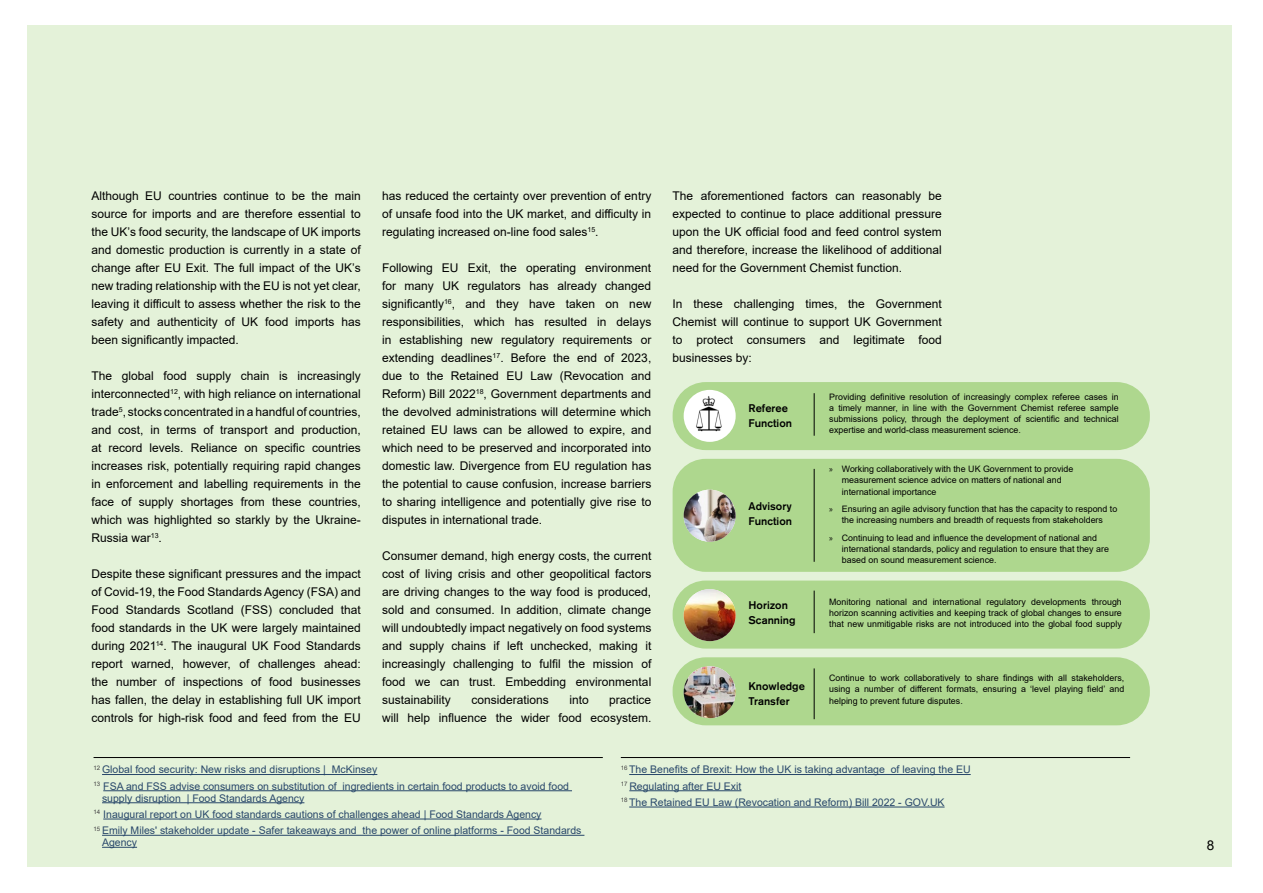
<style>
.page{position:relative;width:1263px;height:893px;background:#fff}
.page>*{position:absolute;margin:0;border:0;box-sizing:border-box;transform-origin:0 0}
.t1{font:13.5px "Arial";color:#000}
.t2{font:12px/18px "Arial";color:#000;text-align:justify}
.t3{font:500 11.1px/15px "Akzidenz Grotesk BQ";color:#000}
.t4{font:10.5px/16.2px "Arial";color:#28476a}
.t5{font:8.85px/11.1px "Arial";color:#000;text-align:justify}
.s1{font-family:"Myriad Pro"}
</style>
<div class="page">
<div style="left:27px;top:26px;width:1205px;height:841px;background:#e4f2d9"></div>
<div style="left:673px;top:459px;width:477px;height:113px;background:#aed78e;border-radius:33px"></div>
<img style="left:684px;top:490px;width:52px;height:52px;border-radius:26px">
<hr style="left:814px;top:469px;width:1px;height:93px;background:#000">
<div style="left:673px;top:581px;width:477px;height:68px;background:#aed78e;border-radius:33px"></div>
<img style="left:684px;top:589px;width:52px;height:52px;border-radius:26px">
<hr style="left:814px;top:591px;width:1px;height:42px;background:#000">
<div style="left:673px;top:657px;width:477px;height:68px;background:#aed78e;border-radius:33px"></div>
<img style="left:684px;top:666px;width:52px;height:52px;border-radius:26px">
<hr style="left:814px;top:668px;width:1px;height:51px;background:#000">
<div style="left:673px;top:382px;width:477px;height:68px;background:#aed78e;border-radius:33px"></div>
<div style="left:684px;top:390px;width:52px;height:52px;background:#fff;border-radius:50%"></div>
<img style="left:692px;top:396px;width:30px;height:36px">
<hr style="left:814px;top:393px;width:1px;height:43px;background:#000">
<hr style="left:94px;top:757px;width:509px;height:1px;background:#000">
<hr style="left:102px;top:774px;width:275px;height:1px;background:#28476a">
<hr style="left:103px;top:790px;width:469px;height:1px;background:#28476a">
<hr style="left:102px;top:802px;width:202px;height:1px;background:#28476a">
<hr style="left:103px;top:819px;width:438px;height:1px;background:#28476a">
<hr style="left:102px;top:835px;width:482px;height:1px;background:#28476a">
<hr style="left:102px;top:847px;width:35px;height:1px;background:#28476a">
<hr style="left:621px;top:757px;width:509px;height:1px;background:#000">
<hr style="left:629px;top:774px;width:342px;height:1px;background:#28476a">
<hr style="left:629px;top:790px;width:112px;height:1px;background:#28476a">
<hr style="left:629px;top:807px;width:315px;height:1px;background:#28476a">
<p class="t2" style="left:91px;top:187px;width:271px">Although EU countries continue to be the main source for imports and are therefore essential to the UK’s food security, the landscape of UK imports and domestic production is currently in a state of change after EU Exit. The full impact of the UK’s new trading relationship with the EU is not yet clear, leaving it difficult to assess whether the risk to the safety and authenticity of UK food imports has been significantly impacted.</p>
<p class="t2" style="left:91px;top:367px;width:271px">The global food supply chain is increasingly interconnected<sup>12</sup>, with high reliance on international trade<sup>5</sup>, stocks concentrated in a handful of countries, and cost, in terms of transport and production, at record levels. Reliance on specific countries increases risk, potentially requiring rapid changes in enforcement and labelling requirements in the face of supply shortages from these countries, which was highlighted so starkly by the Ukraine-Russia war<sup>13</sup>.</p>
<p class="t2" style="left:91px;top:565px;width:271px">Despite these significant pressures and the impact of Covid-19, the Food Standards Agency (FSA) and Food Standards Scotland (FSS) concluded that food standards in the UK were largely maintained during 2021<sup>14</sup>. The inaugural UK Food Standards report warned, however, of challenges ahead: the number of inspections of food businesses has fallen, the delay in establishing full UK import controls for high-risk food and feed from the EU</p>
<p class="t2" style="left:382px;top:187px;width:271px">has reduced the certainty over prevention of entry of unsafe food into the UK market, and difficulty in regulating increased on-line food sales<sup>15</sup>.</p>
<p class="t2" style="left:382px;top:259px;width:271px">Following EU Exit, the operating environment for many UK regulators has already changed significantly<sup>16</sup>, and they have taken on new responsibilities, which has resulted in delays in establishing new regulatory requirements or extending deadlines<sup>17</sup>. Before the end of 2023, due to the Retained EU Law (Revocation and Reform) Bill 2022<sup>18</sup>, Government departments and the devolved administrations will determine which retained EU laws can be allowed to expire, and which need to be preserved and incorporated into domestic law. Divergence from EU regulation has the potential to cause confusion, increase barriers to sharing intelligence and potentially give rise to disputes in international trade.</p>
<p class="t2" style="left:382px;top:547px;width:271px">Consumer demand, high energy costs, the current cost of living crisis and other geopolitical factors are driving changes to the way food is produced, sold and consumed. In addition, climate change will undoubtedly impact negatively on food systems and supply chains if left unchecked, making it increasingly challenging to fulfil the mission of food we can trust. Embedding environmental sustainability</p>
<p class="t2" style="left:382px;top:691px;width:271px;text-align:right">practice<br>will help influence the wider food ecosystem.</p>
<p class="t2" style="left:471px;top:691px;width:79px">considerations</p>
<p class="t2" style="left:569px;top:691px;width:21px">into</p>
<p class="t2" style="left:673px;top:187px;width:271px">The aforementioned factors can reasonably be expected to continue to place additional pressure upon the UK official food and feed control system and therefore, increase the likelihood of additional need for the Government Chemist function.</p>
<p class="t2" style="left:673px;top:295px;width:271px">In these challenging times, the Government Chemist will continue to support UK Government to protect consumers and legitimate food businesses by:</p>
<p class="t3" style="left:748px;top:400px;width:45px">Referee<br>Function</p>
<p class="t5" style="left:829px;top:391px;width:291px">Providing definitive resolution of increasingly complex referee cases in a timely manner, in line with the Government Chemist referee sample submissions policy, through the deployment of scientific and technical expertise and world-class measurement science.</p>
<p class="t3" style="left:748px;top:498px;width:45px">Advisory<br>Function</p>
<p class="t5" style="left:842px;top:464px;width:233px;text-align:left;text-indent:-13px"><span class="s1">»</span> Working collaboratively with the UK Government to provide measurement science advice on matters of national and international importance</p>
<p class="t5" style="left:829px;top:503px;width:290px;text-align:center"><span class="s1">»</span> Ensuring an agile advisory function that has the capacity to respond to the increasing numbers and breadth of requests from stakeholders</p>
<p class="t5" style="left:842px;top:532px;width:269px;text-align:left;text-indent:-13px"><span class="s1">»</span> Continuing to lead and influence the development of national and international standards, policy and regulation to ensure that they are based on sound measurement science.</p>
<p class="t3" style="left:748px;top:598px;width:48px">Horizon<br>Scanning</p>
<p class="t5" style="left:829px;top:596px;width:294px">Monitoring national and international regulatory developments through horizon scanning activities and keeping track of global changes to ensure that new unmitigable risks are not introduced into the global food supply</p>
<p class="t3" style="left:748px;top:678px;width:58px">Knowledge<br>Transfer</p>
<p class="t5" style="left:829px;top:673px;width:297px">Continue to work collaboratively to share findings with all stakeholders, using a number of different formats, ensuring a ‘level playing field’ and helping to prevent future disputes.</p>
<p class="t4" style="left:94px;top:761px;width:477px"><sup>12</sup> Global food security: New risks and disruptions | McKinsey<br><sup>13</sup> FSA and FSS advise consumers on substitution of ingredients in certain food products to avoid food</p>
<p class="t4" style="left:94px;top:790px;width:489px;text-indent:9px">supply disruption | Food Standards Agency<br><sup>14</sup> Inaugural report on UK food standards cautions of challenges ahead | Food Standards Agency<br><sup>15</sup> Emily Miles' stakeholder update - Safer takeaways and the power of online platforms - Food Standards</p>
<p class="t4" style="left:102px;top:834px;width:37px">Agency</p>
<p class="t4" style="left:621px;top:761px;width:351px"><sup>16</sup> The Benefits of Brexit: How the UK is taking advantage of leaving the EU<br><sup>17</sup> Regulating after EU Exit<br><sup>18</sup> The Retained EU Law (Revocation and Reform) Bill 2022 - GOV.UK</p>
<p class="t1" style="left:1207px;top:836px;width:9px">8</p>
</div>
